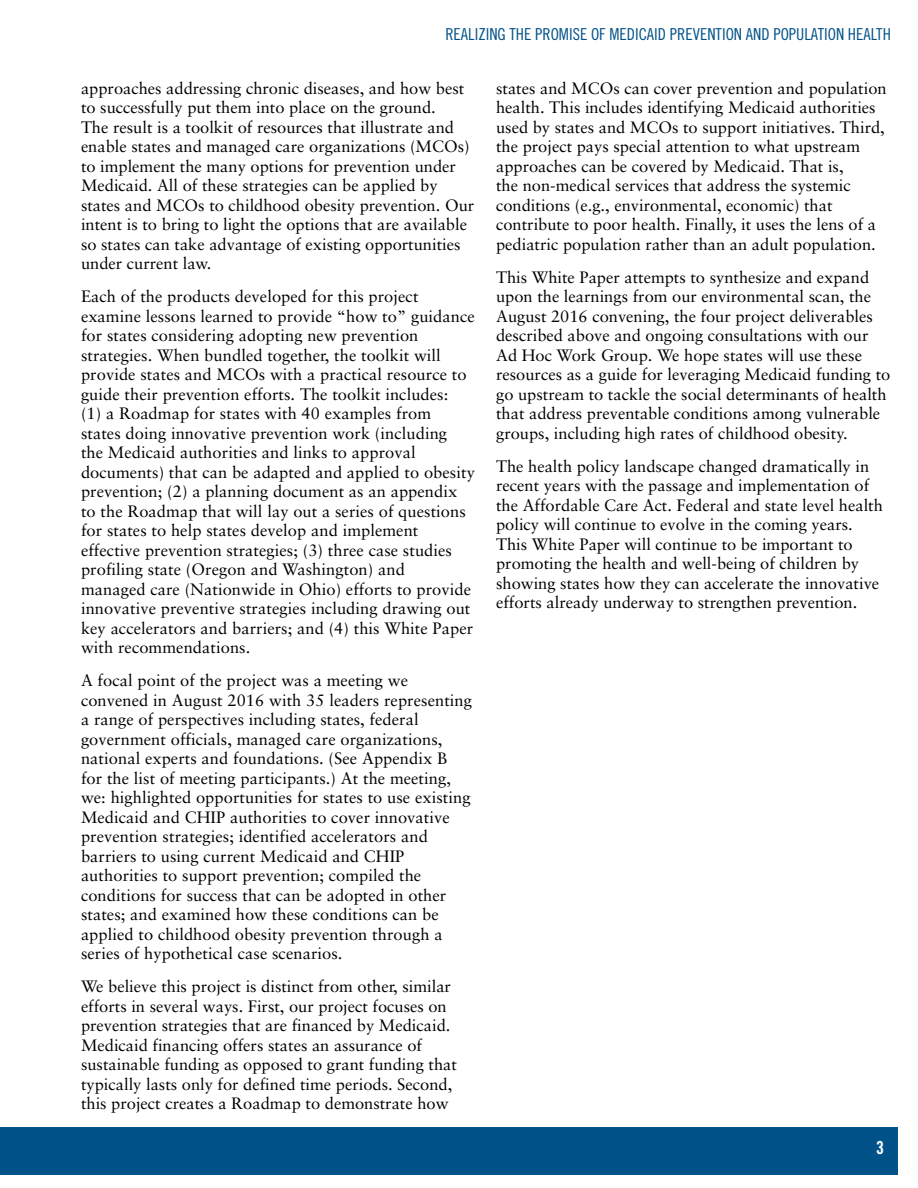
<style>
.page{position:relative;width:918px;height:1188px;background:#fff}
.page>*{position:absolute;margin:0;border:0;box-sizing:border-box;transform-origin:0 0}
.t1{font:18px "Trade Gothic Bold Cond Twenty";color:#fff}
.t2{font:16.5px/19.5px "Sabon";color:#000}
.t3{font:16.5px "Trade Gothic Cond Eighteen";color:#005288}
</style>
<div class="page">
<div style="left:0;top:1127px;width:898px;height:47px;background:#005288"></div>
<p class="t3" style="left:445px;top:24px;width:447px">REALIZING THE PROMISE OF MEDICAID PREVENTION AND POPULATION HEALTH</p>
<p class="t2" style="left:81px;top:78px;width:395px">approaches addressing chronic diseases, and how best to successfully put them into place on the ground.<br>The result is a toolkit of resources that illustrate and enable states and managed care organizations (MCOs) to implement the many options for prevention under Medicaid. All of these strategies can be applied by states and MCOs to childhood obesity prevention. Our intent is to bring to light the options that are available so states can take advantage of existing opportunities under current law.</p>
<p class="t2" style="left:81px;top:287px;width:395px">Each of the products developed for this project examine lessons learned to provide “how to” guidance for states considering adopting new prevention strategies. When bundled together, the toolkit will provide states and MCOs with a practical resource to guide their prevention efforts. The toolkit includes:<br>(1) a Roadmap for states with 40 examples from states doing innovative prevention work (including<br>the Medicaid authorities and links to approval documents) that can be adapted and applied to obesity prevention; (2) a planning document as an appendix to the Roadmap that will lay out a series of questions for states to help states develop and implement effective prevention strategies; (3) three case studies profiling state (Oregon and Washington) and<br>managed care (Nationwide in Ohio) efforts to provide innovative preventive strategies including drawing out key accelerators and barriers; and (4) this White Paper with recommendations.</p>
<p class="t2" style="left:81px;top:671px;width:393px">A focal point of the project was a meeting we convened in August 2016 with 35 leaders representing a range of perspectives including states, federal government officials, managed care organizations, national experts and foundations. (See Appendix B for the list of meeting participants.) At the meeting, we: highlighted opportunities for states to use existing Medicaid and CHIP authorities to cover innovative prevention strategies; identified accelerators and barriers to using current Medicaid and CHIP authorities to support prevention; compiled the conditions for success that can be adopted in other states; and examined how these conditions can be applied to childhood obesity prevention through a series of hypothetical case scenarios.</p>
<p class="t2" style="left:81px;top:977px;width:377px">We believe this project is distinct from other, similar efforts in several ways. First, our project focuses on prevention strategies that are financed by Medicaid.<br>Medicaid financing offers states an assurance of sustainable funding as opposed to grant funding that typically lasts only for defined time periods. Second, this project creates a Roadmap to demonstrate how</p>
<p class="t2" style="left:496px;top:78px;width:392px">states and MCOs can cover prevention and population health. This includes identifying Medicaid authorities used by states and MCOs to support initiatives. Third, the project pays special attention to what upstream approaches can be covered by Medicaid. That is,<br>the non-medical services that address the systemic conditions (e.g., environmental, economic) that contribute to poor health. Finally, it uses the lens of a pediatric population rather than an adult population.</p>
<p class="t2" style="left:496px;top:267px;width:396px">This White Paper attempts to synthesize and expand upon the learnings from our environmental scan, the August 2016 convening, the four project deliverables described above and ongoing consultations with our Ad Hoc Work Group. We hope states will use these resources as a guide for leveraging Medicaid funding to go upstream to tackle the social determinants of health that address preventable conditions among vulnerable groups, including high rates of childhood obesity.</p>
<p class="t2" style="left:496px;top:456px;width:388px">The health policy landscape changed dramatically in recent years with the passage and implementation of the Affordable Care Act. Federal and state level health policy will continue to evolve in the coming years.<br>This White Paper will continue to be important to promoting the health and well-being of children by showing states how they can accelerate the innovative efforts already underway to strengthen prevention.</p>
<p class="t1" style="left:876px;top:1137px;width:9px">3</p>
</div>
